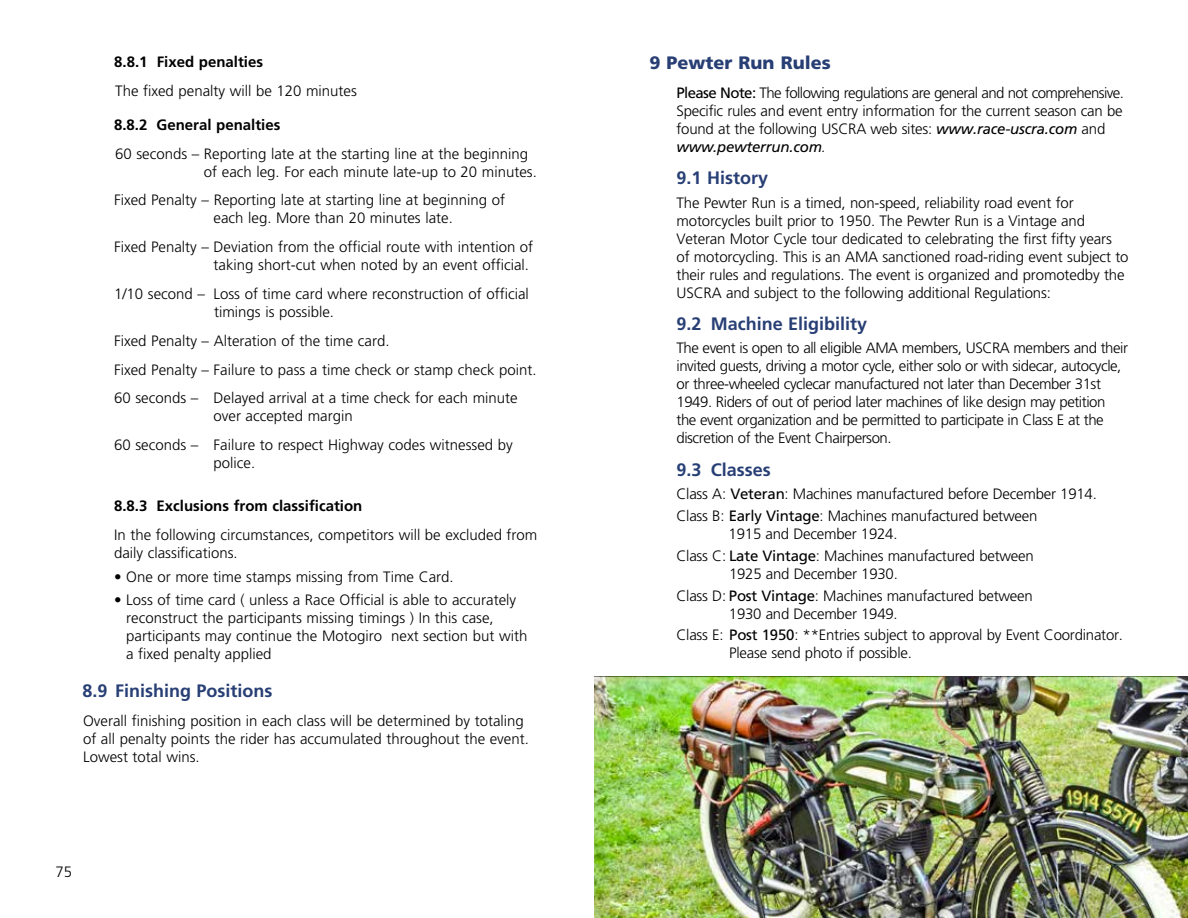
<style>
.page{position:relative;width:1188px;height:918px;background:#fff}
.page>*{position:absolute;margin:0;border:0;box-sizing:border-box;transform-origin:0 0}
.t1{font:700 18px "Frutiger LT Std";color:#283f75}
.t2{font:900 18px "Frutiger LT Std";color:#283f75}
.t3{font:300 15px/18px "Frutiger LT Std";letter-spacing:-.01em;color:#000}
.t4{font:300 15px/18px "Frutiger LT Std";letter-spacing:-.03em;color:#000}
.t5{font:700 15px "Frutiger LT Std";color:#000}
.s1{font-weight:400}
.s2{font-weight:400;font-style:italic}
.s3{font-style:italic}
</style>
<div class="page">
<img style="left:594px;top:676px;width:594px;height:242px">
<p class="t5" style="left:114px;top:53px;width:150px">8.8.1 Fixed penalties</p>
<p class="t3" style="left:115px;top:82px;width:243px">The fixed penalty will be 120 minutes</p>
<p class="t5" style="left:114px;top:116px;width:168px">8.8.2 General penalties</p>
<p class="t3" style="left:204px;top:145px;width:334px;text-indent:-89px">60 seconds – Reporting late at the starting line at the beginning of each leg. For each minute late-up to 20 minutes.</p>
<p class="t3" style="left:214px;top:191px;width:293px;text-indent:-100px">Fixed Penalty – Reporting late at starting line at beginning of each leg. More than 20 minutes late.</p>
<p class="t3" style="left:114px;top:238px;width:421px;text-align:right">Fixed Penalty – Deviation from the official route with intention of taking short-cut when noted by an event official.</p>
<p class="t3" style="left:214px;top:285px;width:316px;text-indent:-100px">1/10 second – Loss of time card where reconstruction of official timings is possible.</p>
<p class="t3" style="left:114px;top:326px;width:424px;line-height:28.8px">Fixed Penalty – Alteration of the time card.<br>Fixed Penalty – Failure to pass a time check or stamp check point.<br>60 seconds – Delayed arrival at a time check for each minute</p>
<p class="t3" style="left:114px;top:402px;width:400px;line-height:28.8px;text-indent:99px">over accepted margin<br>60 seconds – Failure to respect Highway codes witnessed by</p>
<p class="t3" style="left:214px;top:454px;width:43px">police.</p>
<p class="t5" style="left:114px;top:497px;width:250px">8.8.3 Exclusions from classification</p>
<p class="t3" style="left:114px;top:526px;width:425px">In the following circumstances, competitors will be excluded from daily classifications.</p>
<p class="t3" style="left:114px;top:568px;width:341px">• One or more time stamps missing from Time Card.</p>
<p class="t3" style="left:126px;top:591px;width:403px;text-indent:-12px">• Loss of time card ( unless a Race Official is able to accurately reconstruct the participants missing timings ) In this case, participants may continue the Motogiro next section but with a fixed penalty applied</p>
<p class="t1" style="left:82px;top:680px;width:192px">8.9 Finishing Positions</p>
<p class="t3" style="left:83px;top:712px;width:447px">Overall finishing position in each class will be determined by totaling of all penalty points the rider has accumulated throughout the event.<br>Lowest total wins.</p>
<p class="t3" style="left:56px;top:863px;width:18px">75</p>
<p class="t2" style="left:650px;top:52px;width:183px">9 Pewter Run Rules</p>
<p class="t3" style="left:676px;top:84px;width:449px"><span class="s1">Please Note:</span> The following regulations are general and not comprehensive.<br>Specific rules and event entry information for the current season can be found at the following USCRA web sites: <span class="s2">www.race-uscra.com</span> and <span class="s2">www.pewterrun.com</span><span class="s3">.</span></p>
<p class="t1" style="left:677px;top:167px;width:93px">9.1 History</p>
<p class="t3" style="left:677px;top:194px;width:454px">The Pewter Run is a timed, non-speed, reliability road event for motorcycles built prior to 1950. The Pewter Run is a Vintage and Veteran Motor Cycle tour dedicated to celebrating the first fifty years of motorcycling. This is an AMA sanctioned road-riding event subject to their rules and regulations. The event is organized and promotedby the USCRA and subject to the following additional Regulations:</p>
<p class="t1" style="left:677px;top:313px;width:192px">9.2 Machine Eligibility</p>
<p class="t4" style="left:677px;top:339px;width:453px">The event is open to all eligible AMA members, USCRA members and their invited guests, driving a motor cycle, either solo or with sidecar, autocycle, or three-wheeled cyclecar manufactured not later than December 31st 1949. Riders of out of period later machines of like design may petition the event organization and be permitted to participate in Class E at the discretion of the Event Chairperson.</p>
<p class="t1" style="left:677px;top:459px;width:96px">9.3 Classes</p>
<p class="t3" style="left:677px;top:483px;width:422px;line-height:21.8px">Class A: <span class="s1">Veteran</span>: Machines manufactured before December 1914.<br>Class B: <span class="s1">Early Vintage</span>: Machines manufactured between</p>
<p class="t3" style="left:676px;top:523px;width:359px;line-height:21.8px;text-indent:52px">1915 and December 1924.<br>Class C: <span class="s1">Late Vintage</span>: Machines manufactured between</p>
<p class="t3" style="left:676px;top:563px;width:358px;line-height:21.8px;text-indent:53px">1925 and December 1930.<br>Class D: <span class="s1">Post Vintage</span>: Machines manufactured between</p>
<p class="t3" style="left:676px;top:603px;width:448px;line-height:21.8px;text-indent:52px">1930 and December 1949.<br>Class E: <span class="s1">Post 1950</span>: **Entries subject to approval by Event Coordinator.</p>
<p class="t3" style="left:729px;top:644px;width:184px">Please send photo if possible.</p>
</div>
